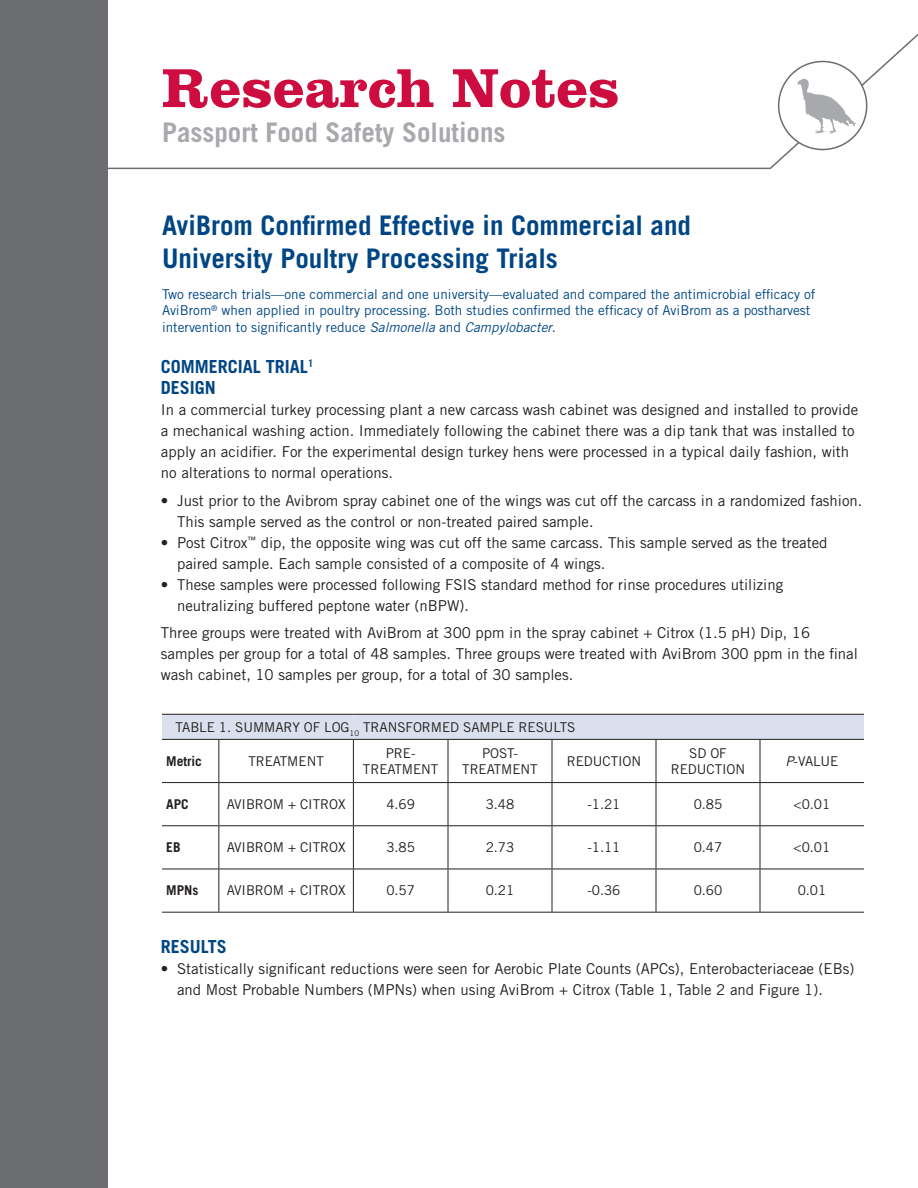
<style>
.page{position:relative;width:918px;height:1188px;background:#fff}
.page>*{position:absolute;margin:0;border:0;box-sizing:border-box;transform-origin:0 0}
.t1{font:700 57px "Clarendon LT Std";color:#cd0d40}
.t2{font:700 27px/32.4px "Trade Gothic LT Std";color:#004684}
.t3{font:700 27px "Trade Gothic LT Std";color:#a8a9ad}
.t4{font:700 18px/21px "Trade Gothic LT Std";color:#004684}
.t5{font:15px/21px "Trade Gothic LT Std";color:#231f20}
.t6{font:13.5px/16.5px "Trade Gothic LT Std";color:#004684}
.Section_Head{font:13.5px/16.2px "Trade Gothic LT Std";letter-spacing:-.005em;color:#231f20;text-align:center}
.Section_Head-2{font:700 13.5px "Trade Gothic LT Std";letter-spacing:-.005em;color:#231f20}
.s1{font-style:italic}
</style>
<div class="page">
<svg style="left:108px;top:33px;width:810px;height:137px"></svg>
<div style="left:0;top:0;width:108px;height:1188px;background:#6c6d70"></div>
<div style="left:779px;top:61px;width:88px;height:89px;background:#fff;border-radius:50%"></div>
<div style="left:778px;top:61px;width:89px;height:89px;border:2px solid #6c6d70;border-radius:50%"></div>
<svg style="left:797px;top:79px;width:60px;height:55px"></svg>
<div style="left:162px;top:714px;width:702px;height:25px;background:#dae0ed"></div>
<hr style="left:219px;top:739px;width:134px;height:1px;background:#231f20">
<hr style="left:219px;top:782px;width:134px;height:1px;background:#231f20">
<hr style="left:219px;top:825px;width:134px;height:1px;background:#231f20">
<hr style="left:219px;top:869px;width:134px;height:1px;background:#231f20">
<hr style="left:219px;top:912px;width:134px;height:1px;background:#231f20">
<hr style="left:162px;top:714px;width:57px;height:1px;background:#231f20">
<hr style="left:219px;top:714px;width:134px;height:1px;background:#231f20">
<hr style="left:353px;top:714px;width:95px;height:1px;background:#231f20">
<hr style="left:448px;top:714px;width:104px;height:1px;background:#231f20">
<hr style="left:552px;top:714px;width:104px;height:1px;background:#231f20">
<hr style="left:656px;top:714px;width:104px;height:1px;background:#231f20">
<hr style="left:760px;top:714px;width:104px;height:1px;background:#231f20">
<hr style="left:162px;top:739px;width:57px;height:1px;background:#231f20">
<hr style="left:218px;top:740px;width:1px;height:42px;background:#231f20">
<hr style="left:162px;top:782px;width:57px;height:1px;background:#231f20">
<hr style="left:218px;top:783px;width:1px;height:42px;background:#231f20">
<hr style="left:162px;top:825px;width:57px;height:1px;background:#231f20">
<hr style="left:218px;top:826px;width:1px;height:43px;background:#231f20">
<hr style="left:162px;top:869px;width:57px;height:1px;background:#231f20">
<hr style="left:218px;top:869px;width:1px;height:43px;background:#231f20">
<hr style="left:162px;top:912px;width:57px;height:1px;background:#231f20">
<hr style="left:353px;top:740px;width:1px;height:42px;background:#231f20">
<hr style="left:448px;top:739px;width:104px;height:1px;background:#231f20">
<hr style="left:552px;top:739px;width:104px;height:1px;background:#231f20">
<hr style="left:656px;top:739px;width:104px;height:1px;background:#231f20">
<hr style="left:760px;top:739px;width:104px;height:1px;background:#231f20">
<hr style="left:448px;top:782px;width:104px;height:1px;background:#231f20">
<hr style="left:552px;top:782px;width:104px;height:1px;background:#231f20">
<hr style="left:656px;top:782px;width:104px;height:1px;background:#231f20">
<hr style="left:760px;top:782px;width:104px;height:1px;background:#231f20">
<hr style="left:448px;top:825px;width:104px;height:1px;background:#231f20">
<hr style="left:552px;top:825px;width:104px;height:1px;background:#231f20">
<hr style="left:656px;top:825px;width:104px;height:1px;background:#231f20">
<hr style="left:760px;top:825px;width:104px;height:1px;background:#231f20">
<hr style="left:448px;top:869px;width:104px;height:1px;background:#231f20">
<hr style="left:552px;top:869px;width:104px;height:1px;background:#231f20">
<hr style="left:656px;top:869px;width:104px;height:1px;background:#231f20">
<hr style="left:760px;top:869px;width:104px;height:1px;background:#231f20">
<hr style="left:448px;top:912px;width:104px;height:1px;background:#231f20">
<hr style="left:552px;top:912px;width:104px;height:1px;background:#231f20">
<hr style="left:656px;top:912px;width:104px;height:1px;background:#231f20">
<hr style="left:760px;top:912px;width:104px;height:1px;background:#231f20">
<hr style="left:353px;top:783px;width:1px;height:42px;background:#231f20">
<hr style="left:353px;top:826px;width:1px;height:43px;background:#231f20">
<hr style="left:353px;top:869px;width:1px;height:43px;background:#231f20">
<hr style="left:353px;top:739px;width:95px;height:1px;background:#231f20">
<hr style="left:353px;top:782px;width:95px;height:1px;background:#231f20">
<hr style="left:353px;top:825px;width:95px;height:1px;background:#231f20">
<hr style="left:353px;top:869px;width:95px;height:1px;background:#231f20">
<hr style="left:353px;top:912px;width:95px;height:1px;background:#231f20">
<hr style="left:448px;top:740px;width:1px;height:42px;background:#231f20">
<hr style="left:448px;top:783px;width:1px;height:42px;background:#231f20">
<hr style="left:448px;top:826px;width:1px;height:43px;background:#231f20">
<hr style="left:448px;top:869px;width:1px;height:43px;background:#231f20">
<hr style="left:552px;top:740px;width:1px;height:42px;background:#231f20">
<hr style="left:656px;top:740px;width:1px;height:42px;background:#231f20">
<hr style="left:760px;top:740px;width:1px;height:42px;background:#231f20">
<hr style="left:552px;top:783px;width:1px;height:42px;background:#231f20">
<hr style="left:656px;top:783px;width:1px;height:42px;background:#231f20">
<hr style="left:760px;top:783px;width:1px;height:42px;background:#231f20">
<hr style="left:552px;top:826px;width:1px;height:43px;background:#231f20">
<hr style="left:656px;top:826px;width:1px;height:43px;background:#231f20">
<hr style="left:760px;top:826px;width:1px;height:43px;background:#231f20">
<hr style="left:552px;top:869px;width:1px;height:43px;background:#231f20">
<hr style="left:656px;top:869px;width:1px;height:43px;background:#231f20">
<hr style="left:760px;top:869px;width:1px;height:43px;background:#231f20">
<p class="t1" style="left:162px;top:53px;width:459px">Research Notes</p>
<p class="t3" style="left:162px;top:116px;width:345px">Passport Food Safety Solutions</p>
<p class="t2" style="left:162px;top:209px;width:531px">AviBrom Confirmed Effective in Commercial and<br>University Poultry Processing Trials</p>
<p class="t6" style="left:162px;top:286px;width:655px">Two research trials—one commercial and one university—evaluated and compared the antimicrobial efficacy of<br>AviBrom<sup>®</sup> when applied in poultry processing. Both studies confirmed the efficacy of AviBrom as a postharvest intervention to significantly reduce <span class="s1">Salmonella</span> and <span class="s1">Campylobacter</span>.</p>
<p class="t4" style="left:161px;top:356px;width:154px">COMMERCIAL TRIAL<sup>1<br></sup>DESIGN</p>
<p class="t5" style="left:161px;top:399px;width:699px">In a commercial turkey processing plant a new carcass wash cabinet was designed and installed to provide a mechanical washing action. Immediately following the cabinet there was a dip tank that was installed to apply an acidifier. For the experimental design turkey hens were processed in a typical daily fashion, with no alterations to normal operations.</p>
<p class="t5" style="left:177px;top:490px;width:687px;text-indent:-16px">• Just prior to the Avibrom spray cabinet one of the wings was cut off the carcass in a randomized fashion.<br>This sample served as the control or non-treated paired sample.</p>
<p class="t5" style="left:177px;top:532px;width:652px;text-indent:-16px">• Post Citrox<sup>™</sup> dip, the opposite wing was cut off the same carcass. This sample served as the treated paired sample. Each sample consisted of a composite of 4 wings.</p>
<p class="t5" style="left:177px;top:574px;width:608px;text-indent:-16px">• These samples were processed following FSIS standard method for rinse procedures utilizing neutralizing buffered peptone water (nBPW).</p>
<p class="t5" style="left:161px;top:622px;width:699px">Three groups were treated with AviBrom at 300 ppm in the spray cabinet + Citrox (1.5 pH) Dip, 16 samples per group for a total of 48 samples. Three groups were treated with AviBrom 300 ppm in the final wash cabinet, 10 samples per group, for a total of 30 samples.</p>
<p class="Section_Head" style="left:176px;top:719px;width:401px">TABLE 1. SUMMARY OF LOG<sub>10</sub> TRANSFORMED SAMPLE RESULTS</p>
<p class="Section_Head-2" style="left:166px;top:753px;width:37px">Metric</p>
<p class="Section_Head" style="left:248px;top:753px;width:77px">TREATMENT</p>
<p class="Section_Head" style="left:363px;top:745px;width:77px">PRE-<br>TREATMENT</p>
<p class="Section_Head" style="left:462px;top:745px;width:77px">POST-<br>TREATMENT</p>
<p class="Section_Head" style="left:567px;top:753px;width:76px">REDUCTION</p>
<p class="Section_Head" style="left:671px;top:745px;width:76px">SD OF<br>REDUCTION</p>
<p class="Section_Head" style="left:785px;top:753px;width:55px"><span class="s1">P</span>-VALUE</p>
<p class="Section_Head-2" style="left:166px;top:796px;width:24px">APC</p>
<p class="Section_Head" style="left:227px;top:796px;width:120px">AVIBROM + CITROX</p>
<p class="Section_Head" style="left:386px;top:796px;width:30px">4.69</p>
<p class="Section_Head" style="left:486px;top:796px;width:30px">3.48</p>
<p class="Section_Head" style="left:587px;top:796px;width:35px">-1.21</p>
<p class="Section_Head" style="left:694px;top:796px;width:30px">0.85</p>
<p class="Section_Head" style="left:794px;top:796px;width:38px">&lt;0.01</p>
<p class="Section_Head-2" style="left:166px;top:839px;width:16px">EB</p>
<p class="Section_Head" style="left:227px;top:839px;width:120px">AVIBROM + CITROX</p>
<p class="Section_Head" style="left:386px;top:839px;width:30px">3.85</p>
<p class="Section_Head" style="left:486px;top:839px;width:30px">2.73</p>
<p class="Section_Head" style="left:587px;top:839px;width:35px">-1.11</p>
<p class="Section_Head" style="left:694px;top:839px;width:30px">0.47</p>
<p class="Section_Head" style="left:794px;top:839px;width:38px">&lt;0.01</p>
<p class="Section_Head-2" style="left:166px;top:882px;width:34px">MPNs</p>
<p class="Section_Head" style="left:227px;top:882px;width:120px">AVIBROM + CITROX</p>
<p class="Section_Head" style="left:386px;top:882px;width:30px">0.57</p>
<p class="Section_Head" style="left:486px;top:882px;width:30px">0.21</p>
<p class="Section_Head" style="left:587px;top:882px;width:35px">-0.36</p>
<p class="Section_Head" style="left:694px;top:882px;width:30px">0.60</p>
<p class="Section_Head" style="left:798px;top:882px;width:30px">0.01</p>
<p class="t4" style="left:161px;top:936px;width:68px">RESULTS</p>
<p class="t5" style="left:177px;top:958px;width:679px;text-indent:-16px">• Statistically significant reductions were seen for Aerobic Plate Counts (APCs), Enterobacteriaceae (EBs) and Most Probable Numbers (MPNs) when using AviBrom + Citrox (Table 1, Table 2 and Figure 1).</p>
</div>
